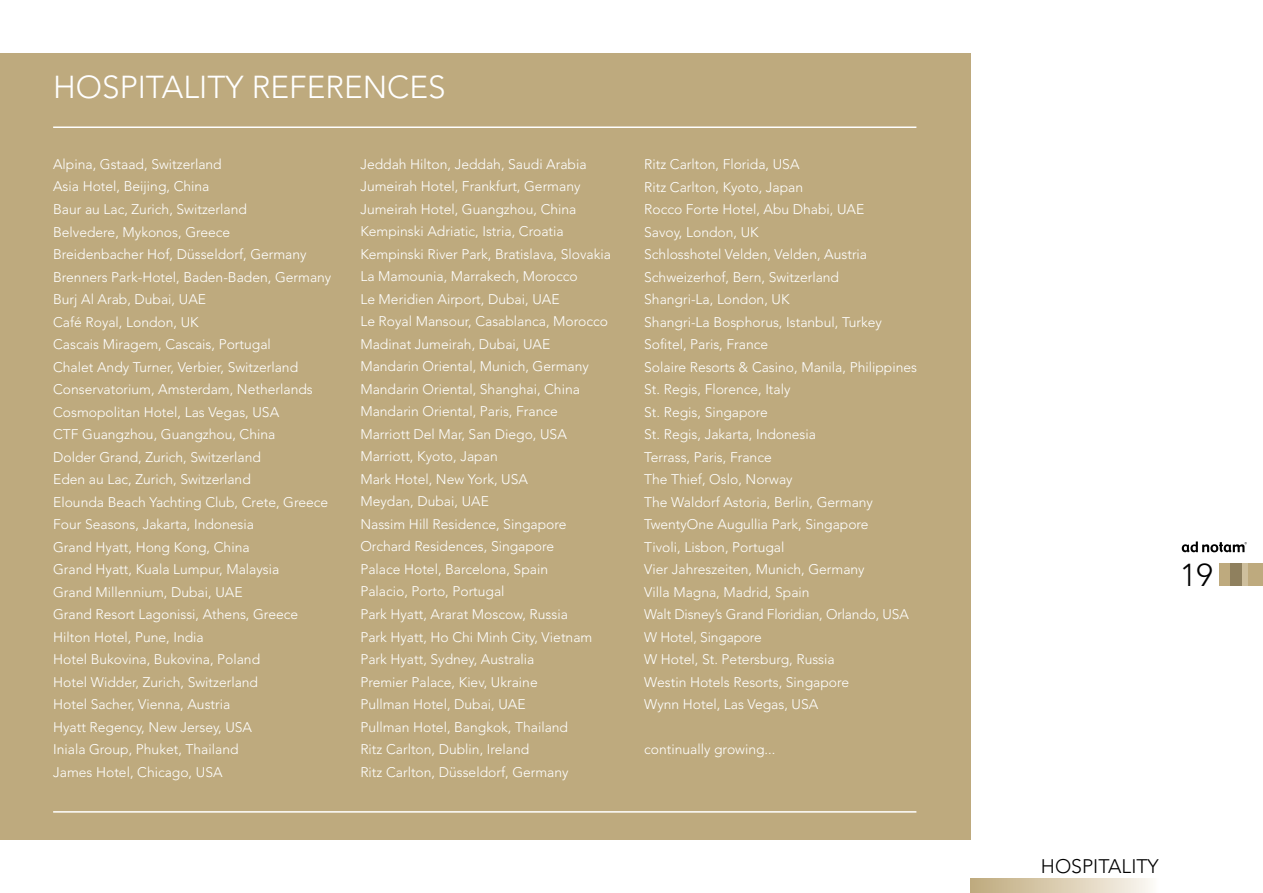
<style>
.page{position:relative;width:1263px;height:893px;background:#fff}
.page>*{position:absolute;margin:0;border:0;box-sizing:border-box;transform-origin:0 0}
.t1{font:300 31.5px "Avenir";color:#fff}
.t2{font:300 31.5px "Avenir";color:#000}
.t3{font:300 19.5px "Avenir";color:#000}
.t4{font:300 13.8px/22.5px "Avenir";color:#fff}
</style>
<div class="page">
<svg style="left:1182px;top:541px;width:65px;height:11px"></svg>
<div style="left:1219px;top:563px;width:44px;height:23px;background:#beaa7e"></div>
<div style="left:1231px;top:563px;width:11px;height:23px;background:#8f805e"></div>
<div style="left:1242px;top:563px;width:6px;height:23px;background:#cebf9d"></div>
<svg style="left:971px;top:878px;width:180px;height:15px;background:#dccfb4"></svg>
<div style="left:0;top:53px;width:971px;height:787px;background:#beaa7e"></div>
<hr style="left:53px;top:126px;width:863px;height:2px;background:#fff">
<hr style="left:53px;top:811px;width:863px;height:2px;background:#fff">
<h1 class="t1" style="left:53px;top:69px;width:394px">HOSPITALITY REFERENCES</h1>
<p class="t4" style="left:53px;top:153px;width:280px">Alpina, Gstaad, Switzerland<br>Asia Hotel, Beijing, China<br>Baur au Lac, Zurich, Switzerland<br>Belvedere, Mykonos, Greece<br>Breidenbacher Hof, Düsseldorf, Germany Brenners Park-Hotel, Baden-Baden, Germany Burj Al Arab, Dubai, UAE<br>Café Royal, London, UK<br>Cascais Miragem, Cascais, Portugal<br>Chalet Andy Turner, Verbier, Switzerland Conservatorium, Amsterdam, Netherlands Cosmopolitan Hotel, Las Vegas, USA<br>CTF Guangzhou, Guangzhou, China<br>Dolder Grand, Zurich, Switzerland<br>Eden au Lac, Zurich, Switzerland<br>Elounda Beach Yachting Club, Crete, Greece Four Seasons, Jakarta, Indonesia<br>Grand Hyatt, Hong Kong, China<br>Grand Hyatt, Kuala Lumpur, Malaysia<br>Grand Millennium, Dubai, UAE<br>Grand Resort Lagonissi, Athens, Greece Hilton Hotel, Pune, India<br>Hotel Bukovina, Bukovina, Poland<br>Hotel Widder, Zurich, Switzerland<br>Hotel Sacher, Vienna, Austria<br>Hyatt Regency, New Jersey, USA<br>Iniala Group, Phuket, Thailand<br>James Hotel, Chicago, USA</p>
<p class="t4" style="left:360px;top:153px;width:252px">Jeddah Hilton, Jeddah, Saudi Arabia<br>Jumeirah Hotel, Frankfurt, Germany<br>Jumeirah Hotel, Guangzhou, China<br>Kempinski Adriatic, Istria, Croatia<br>Kempinski River Park, Bratislava, Slovakia<br>La Mamounia, Marrakech, Morocco<br>Le Meridien Airport, Dubai, UAE<br>Le Royal Mansour, Casablanca, Morocco<br>Madinat Jumeirah, Dubai, UAE<br>Mandarin Oriental, Munich, Germany<br>Mandarin Oriental, Shanghai, China<br>Mandarin Oriental, Paris, France<br>Marriott Del Mar, San Diego, USA<br>Marriott, Kyoto, Japan<br>Mark Hotel, New York, USA<br>Meydan, Dubai, UAE<br>Nassim Hill Residence, Singapore<br>Orchard Residences, Singapore<br>Palace Hotel, Barcelona, Spain<br>Palacio, Porto, Portugal<br>Park Hyatt, Ararat Moscow, Russia<br>Park Hyatt, Ho Chi Minh City, Vietnam<br>Park Hyatt, Sydney, Australia<br>Premier Palace, Kiev, Ukraine<br>Pullman Hotel, Dubai, UAE<br>Pullman Hotel, Bangkok, Thailand<br>Ritz Carlton, Dublin, Ireland<br>Ritz Carlton, Düsseldorf, Germany</p>
<p class="t4" style="left:644px;top:153px;width:274px">Ritz Carlton, Florida, USA<br>Ritz Carlton, Kyoto, Japan<br>Rocco Forte Hotel, Abu Dhabi, UAE<br>Savoy, London, UK<br>Schlosshotel Velden, Velden, Austria<br>Schweizerhof, Bern, Switzerland<br>Shangri-La, London, UK<br>Shangri-La Bosphorus, Istanbul, Turkey<br>Sofitel, Paris, France<br>Solaire Resorts &amp; Casino, Manila, Philippines<br>St. Regis, Florence, Italy<br>St. Regis, Singapore<br>St. Regis, Jakarta, Indonesia<br>Terrass, Paris, France<br>The Thief, Oslo, Norway<br>The Waldorf Astoria, Berlin, Germany<br>TwentyOne Augullia Park, Singapore<br>Tivoli, Lisbon, Portugal<br>Vier Jahreszeiten, Munich, Germany<br>Villa Magna, Madrid, Spain<br>Walt Disney’s Grand Floridian, Orlando, USA<br>W Hotel, Singapore<br>W Hotel, St. Petersburg, Russia<br>Westin Hotels Resorts, Singapore<br>Wynn Hotel, Las Vegas, USA</p>
<p class="t4" style="left:644px;top:738px;width:133px">continually growing...</p>
<h1 class="t2" style="left:1180px;top:557px;width:34px">19</h1>
<h2 class="t3" style="left:1041px;top:854px;width:119px">HOSPITALITY</h2>
</div>
